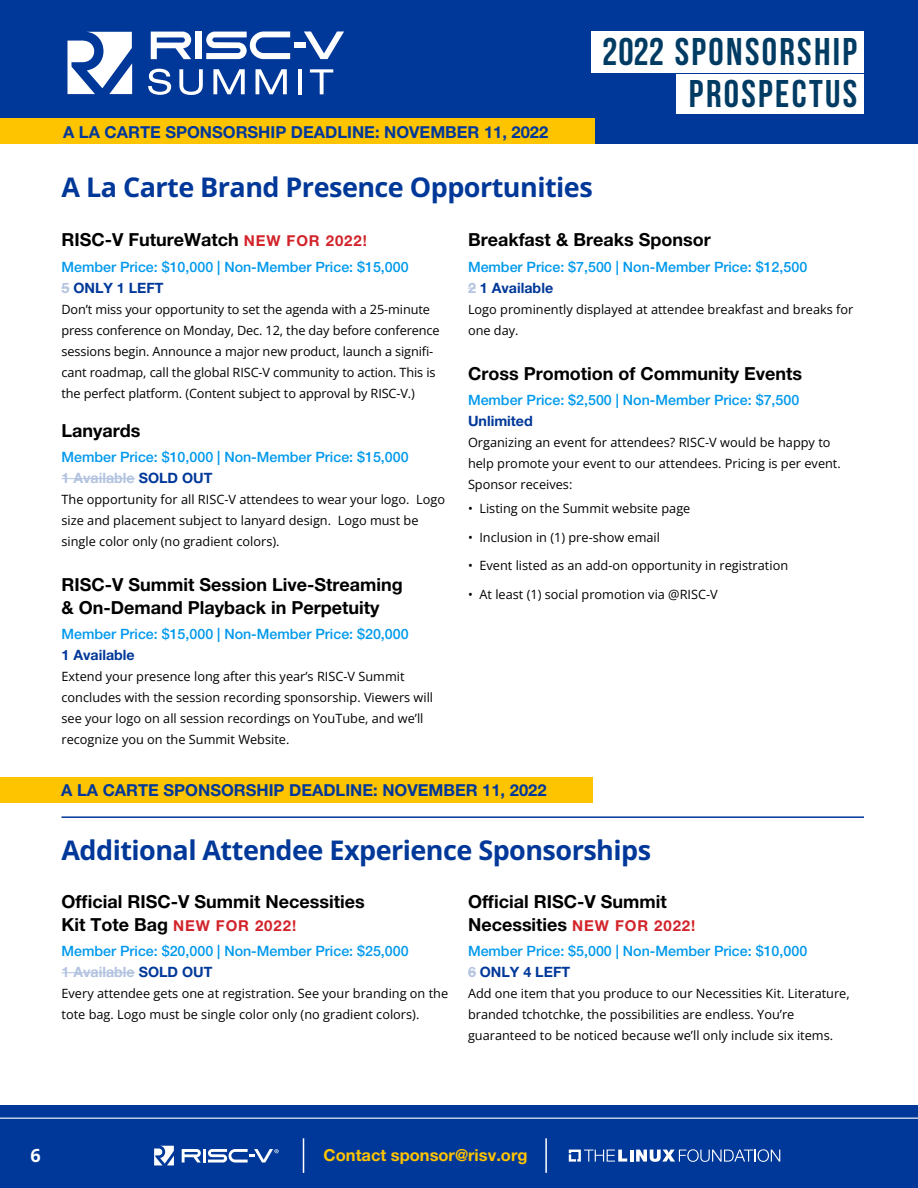
<style>
.page{position:relative;width:918px;height:1188px;background:#fff}
.page>*{position:absolute;margin:0;border:0;box-sizing:border-box;transform-origin:0 0}
.t1{font:700 38.55px/42.3px "Bebas Neue";letter-spacing:.06em;color:#003b63;text-align:right}
.t2{font:700 27px "Open Sans";letter-spacing:-.02em;color:#003899}
.t3{font:700 18px/22.5px "Helvetica Neue LT Pro";color:#000}
.t4{font:700 18px "Open Sans";color:#fff}
.t5{font:700 16.5px "Helvetica Neue LT Pro";color:#003899}
.t6{font:700 16.5px "Helvetica Neue LT Pro";color:#ffc400}
.t7{font:700 15px "Helvetica Neue LT Pro";letter-spacing:.06em;color:#d2232a}
.t8{font:500 14.25px/21px "Helvetica Neue LT Pro";color:#0099ed}
.t9{font:700 14.25px "Helvetica Neue LT Pro";color:#003899}
.t10{font:12.75px/21px "Open Sans";color:#000}
.s1{font-size:15px;color:#d2232a}
.s2{font-weight:700;color:#b3c3e0}
.s3{font-weight:700;color:#003899}
.s4{font-size:18px;color:#000}
</style>
<div class="page">
<hr style="left:62px;top:478px;width:73px;height:1px;background:#b3c3e0">
<hr style="left:62px;top:972px;width:73px;height:1px;background:#b3c3e0">
<hr style="left:62px;top:816px;width:802px;height:2px;background:#003899">
<div style="left:0;top:1105px;width:918px;height:83px;background:#003899"></div>
<svg style="left:569px;top:1149px;width:211px;height:13px"></svg>
<div style="left:0;top:0;width:918px;height:144px;background:#003899"></div>
<div style="left:592px;top:32px;width:272px;height:41px;background:#fff"></div>
<div style="left:676px;top:74px;width:188px;height:40px;background:#fff"></div>
<div style="left:196px;top:32px;width:6px;height:27px;background:#fff"></div>
<svg style="left:206px;top:32px;width:84px;height:27px"></svg>
<svg style="left:151px;top:32px;width:40px;height:27px"></svg>
<svg style="left:304px;top:32px;width:40px;height:27px"></svg>
<div style="left:294px;top:43px;width:12px;height:5px;background:#fff"></div>
<svg style="left:68px;top:32px;width:64px;height:62px"></svg>
<svg style="left:148px;top:69px;width:23px;height:26px"></svg>
<svg style="left:179px;top:69px;width:24px;height:26px"></svg>
<svg style="left:213px;top:69px;width:32px;height:25px"></svg>
<svg style="left:256px;top:69px;width:31px;height:25px"></svg>
<hr style="left:298px;top:69px;width:4px;height:25px;background:#fff">
<svg style="left:310px;top:69px;width:23px;height:25px"></svg>
<hr style="left:303px;top:1138px;width:1px;height:35px;background:#fff">
<hr style="left:545px;top:1138px;width:2px;height:35px;background:#fff">
<hr style="left:0;top:1118px;width:918px;height:1px;background:#fff">
<svg style="left:154px;top:1146px;width:20px;height:19px"></svg>
<hr style="left:203px;top:1149px;width:3px;height:14px;background:#fff">
<svg style="left:182px;top:1149px;width:19px;height:14px"></svg>
<svg style="left:208px;top:1149px;width:71px;height:14px"></svg>
<div style="left:0;top:119px;width:594px;height:25px;background:#ffc400"></div>
<div style="left:0;top:778px;width:593px;height:25px;background:#ffc400"></div>
<p class="t5" style="left:63px;top:122px;width:487px">A LA CARTE SPONSORSHIP DEADLINE: NOVEMBER 11, 2022</p>
<h1 class="t1" style="left:602px;top:30px;width:256px">2022 SPONSORSHIP<br>PROSPECTUS</h1>
<h2 class="t2" style="left:62px;top:169px;width:533px">A La Carte Brand Presence Opportunities</h2>
<h3 class="t3" style="left:62px;top:228px;width:307px">RISC-V FutureWatch <span class="s1">NEW FOR 2022!</span></h3>
<p class="t8" style="left:62px;top:256px;width:349px">Member Price: $10,000 | Non-Member Price: $15,000<br><span class="s2">5</span> <span class="s3">ONLY 1 LEFT</span></p>
<p class="t10" style="left:62px;top:298px;width:380px">Don’t miss your opportunity to set the agenda with a 25-minute press conference on Monday, Dec. 12, the day before conference sessions begin. Announce a major new product, launch a signifi&shy;cant roadmap, call the global RISC-V community to action. This is the perfect platform. (Content subject to approval by RISC-V.)</p>
<h3 class="t3" style="left:62px;top:419px;width:81px">Lanyards</h3>
<p class="t8" style="left:62px;top:447px;width:349px">Member Price: $10,000 | Non-Member Price: $15,000<br><span class="s2">1 Available</span> <span class="s3">SOLD OUT</span></p>
<p class="t10" style="left:62px;top:489px;width:385px">The opportunity for all RISC-V attendees to wear your logo. Logo size and placement subject to lanyard design. Logo must be single color only (no gradient colors).</p>
<h3 class="t3" style="left:62px;top:573px;width:343px">RISC-V Summit Session Live-Streaming &amp; On-Demand Playback in Perpetuity</h3>
<p class="t8" style="left:62px;top:624px;width:349px">Member Price: $15,000 | Non-Member Price: $20,000</p>
<p class="t9" style="left:62px;top:646px;width:75px">1 Available</p>
<p class="t10" style="left:62px;top:666px;width:373px">Extend your presence long after this year’s RISC-V Summit concludes with the session recording sponsorship. Viewers will see your logo on all session recordings on YouTube, and we’ll recognize you on the Summit Website.</p>
<h3 class="t3" style="left:468px;top:228px;width:244px">Breakfast &amp; Breaks Sponsor</h3>
<p class="t8" style="left:468px;top:256px;width:341px">Member Price: $7,500 | Non-Member Price: $12,500<br><span class="s2">2</span> <span class="s3">1 Available</span></p>
<p class="t10" style="left:468px;top:298px;width:387px">Logo prominently displayed at attendee breakfast and breaks for one day.</p>
<h3 class="t3" style="left:468px;top:362px;width:336px">Cross Promotion of Community Events</h3>
<p class="t8" style="left:468px;top:390px;width:333px">Member Price: $2,500 | Non-Member Price: $7,500</p>
<p class="t9" style="left:468px;top:412px;width:66px">Unlimited</p>
<p class="t10" style="left:468px;top:432px;width:374px">Organizing an event for attendees? RISC-V would be happy to help promote your event to our attendees. Pricing is per event.<br>Sponsor receives:</p>
<p class="t10" style="left:468px;top:498px;width:224px">• Listing on the Summit website page</p>
<p class="t10" style="left:468px;top:526px;width:194px">• Inclusion in (1) pre-show email</p>
<p class="t10" style="left:468px;top:555px;width:322px">• Event listed as an add-on opportunity in registration</p>
<p class="t10" style="left:468px;top:583px;width:251px">• At least (1) social promotion via @RISC-V</p>
<p class="t5" style="left:61px;top:780px;width:487px">A LA CARTE SPONSORSHIP DEADLINE: NOVEMBER 11, 2022</p>
<h2 class="t2" style="left:62px;top:832px;width:591px">Additional Attendee Experience Sponsorships</h2>
<h3 class="t3" style="left:62px;top:890px;width:305px">Official RISC-V Summit Necessities</h3>
<p class="t7" style="left:62px;top:916px;width:236px"><span class="s4">Kit Tote Bag</span> NEW FOR 2022!</p>
<p class="t8" style="left:62px;top:941px;width:349px">Member Price: $20,000 | Non-Member Price: $25,000<br><span class="s2">1 Available</span> <span class="s3">SOLD OUT</span></p>
<p class="t10" style="left:62px;top:983px;width:388px">Every attendee gets one at registration. See your branding on the tote bag. Logo must be single color only (no gradient colors).</p>
<h3 class="t3" style="left:468px;top:890px;width:229px">Official RISC-V Summit<br>Necessities <span class="s1">NEW FOR 2022!</span></h3>
<p class="t8" style="left:468px;top:941px;width:341px">Member Price: $5,000 | Non-Member Price: $10,000<br><span class="s2">6</span> <span class="s3">ONLY 4 LEFT</span></p>
<p class="t10" style="left:468px;top:983px;width:383px">Add one item that you produce to our Necessities Kit. Literature, branded tchotchke, the possibilities are endless. You’re guaranteed to be noticed because we’ll only include six items.</p>
<h3 class="t4" style="left:31px;top:1143px;width:12px">6</h3>
<p class="t6" style="left:324px;top:1145px;width:205px">Contact sponsor@risv.org</p>
</div>
